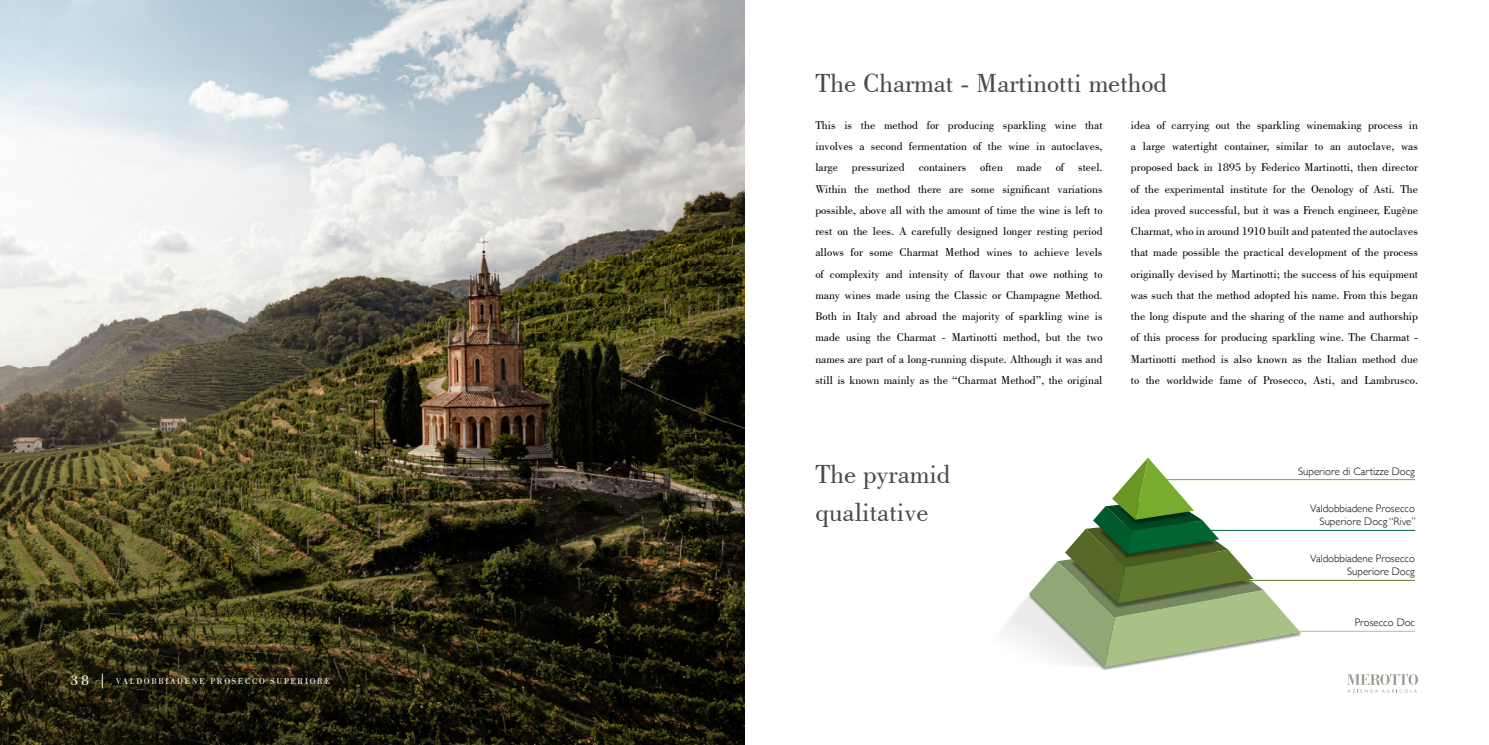
<style>
.page{position:relative;width:1489px;height:745px;background:#fff}
.page>*{position:absolute;margin:0;border:0;box-sizing:border-box;transform-origin:0 0}
.t1{font:27.5px/37.5px "Bodoni BT";color:#4a4a49}
.t2{font:11.88px/21.2px "Bodoni BT";color:#000;text-align:justify}
.t3{font:300 10.88px/13.5px "Gill Sans";color:#000;text-align:right}
.t4{font:8.75px "Bodoni BT";letter-spacing:.2em;color:#fff}
.s1{font-size:15px}
</style>
<div class="page">
<svg style="left:1347px;top:674px;width:70px;height:18px"></svg>
<img style="left:0;top:0;width:744px;height:744px">
<img style="left:1026px;top:594px;width:277px;height:76px">
<hr style="left:1173px;top:529px;width:241px;height:1px;background:#006533">
<hr style="left:1162px;top:479px;width:252px;height:1px;background:#79ac2c">
<hr style="left:1198px;top:579px;width:216px;height:1px;background:#61792e">
<hr style="left:1226px;top:630px;width:188px;height:1px;background:#a9c186">
<svg style="left:1028px;top:457px;width:272px;height:209px"></svg>
<p class="t4" style="left:71px;top:675px;width:261px"><span class="s1">38 |</span> VALDOBBIADENE PROSECCO SUPERIORE</p>
<h1 class="t1" style="left:815px;top:63px;width:353px">The Charmat - Martinotti method</h1>
<p class="t2" style="left:815px;top:114px;width:289px">This is the method for producing sparkling wine that involves a second fermentation of the wine in autoclaves, large pressurized containers often made of steel.<br>Within the method there are some significant variations possible, above all with the amount of time the wine is left to rest on the lees. A carefully designed longer resting period allows for some Charmat Method wines to achieve levels of complexity and intensity of flavour that owe nothing to many wines made using the Classic or Champagne Method.<br>Both in Italy and abroad the majority of sparkling wine is made using the Charmat - Martinotti method, but the two names are part of a long-running dispute. Although it was and still is known mainly as the “Charmat Method”, the original</p>
<p class="t2" style="left:1130px;top:114px;width:289px">idea of carrying out the sparkling winemaking process in a large watertight container, similar to an autoclave, was proposed back in 1895 by Federico Martinotti, then director of the experimental institute for the Oenology of Asti. The idea proved successful, but it was a French engineer, Eugène Charmat, who in around 1910 built and patented the autoclaves that made possible the practical development of the process originally devised by Martinotti; the success of his equipment was such that the method adopted his name. From this began the long dispute and the sharing of the name and authorship of this process for producing sparkling wine. The Charmat - Martinotti method is also known as the Italian method due to the worldwide fame of Prosecco, Asti, and Lambrusco.</p>
<h1 class="t1" style="left:815px;top:455px;width:137px">The pyramid qualitative</h1>
<p class="t3" style="left:1297px;top:463px;width:118px">Superiore di Cartizze Docg</p>
<p class="t3" style="left:1309px;top:500px;width:107px">Valdobbiadene Prosecco<br>Superiore Docg “Rive”</p>
<p class="t3" style="left:1309px;top:550px;width:106px">Valdobbiadene Prosecco<br>Superiore Docg</p>
<p class="t3" style="left:1354px;top:615px;width:62px">Prosecco Doc</p>
</div>
